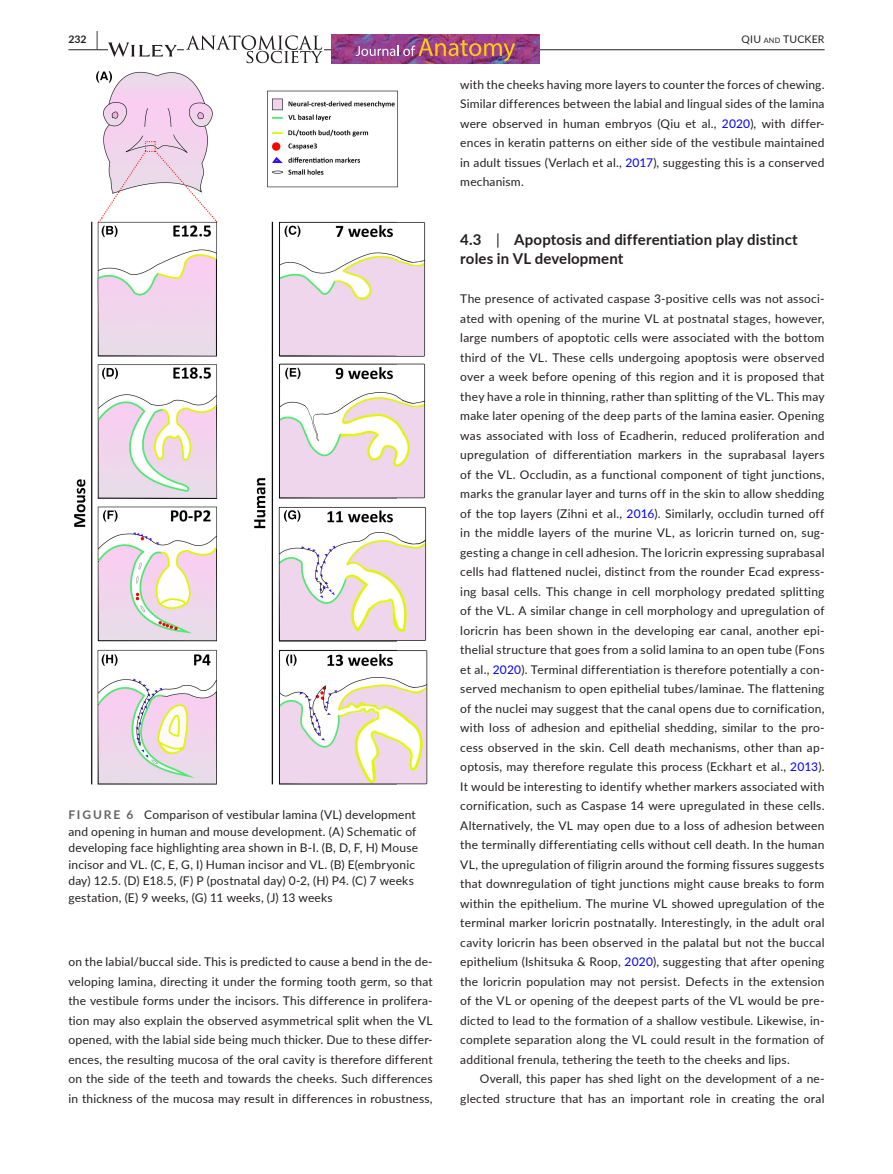
<style>
.page{position:relative;width:893px;height:1174px;background:#fff}
.page>*{position:absolute;margin:0;border:0;box-sizing:border-box;transform-origin:0 0}
.t1{font:700 15px/19.5px "Lato";letter-spacing:.005em;color:#231f20}
.t2{font:12px/19.5px "Lato";letter-spacing:.015em;color:#231f20;text-align:justify}
.t3{font:10.5px "Lato";letter-spacing:.02em;color:#231f20}
.t4{font:700 10.5px "Lato";color:#231f20}
.s1{font-size:19.5px}
.s2{font-size:7.35px}
.s3{font-weight:700;color:#636366}
.s4{color:#00f}
.s5{font-weight:400}
</style>
<div class="page">
<hr style="left:68px;top:49px;width:756px;height:1px;background:#231f20">
<svg style="left:108px;top:42px;width:69px;height:15px"></svg>
<img style="left:185px;top:35px;width:139px;height:29px">
<img style="left:331px;top:34px;width:209px;height:30px">
<img style="left:356px;top:39px;width:159px;height:22px">
<img style="left:74px;top:71px;width:354px;height:714px">
<p class="t4" style="left:68px;top:31px;width:31px">232 <span class="s1">|</span></p>
<p class="t3" style="left:742px;top:31px;width:84px">QIU <span class="s2">and</span> TUCKER</p>
<p class="t2" style="left:68px;top:806px;width:351px;line-height:16.5px;text-align:left"><span class="s3">FIGURE 6</span> Comparison of vestibular lamina (VL) development and opening in human and mouse development. (A) Schematic of developing face highlighting area shown in B-I. (B, D, F, H) Mouse incisor and VL. (C, E, G, I) Human incisor and VL. (B) E(embryonic day) 12.5. (D) E18.5, (F) P (postnatal day) 0-2, (H) P4. (C) 7 weeks gestation, (E) 9 weeks, (G) 11 weeks, (J) 13 weeks</p>
<p class="t2" style="left:68px;top:951px;width:366px">on the labial/buccal side. This is predicted to cause a bend in the de&shy;veloping lamina, directing it under the forming tooth germ, so that the vestibule forms under the incisors. This difference in prolifera&shy;tion may also explain the observed asymmetrical split when the VL opened, with the labial side being much thicker. Due to these differ&shy;ences, the resulting mucosa of the oral cavity is therefore different on the side of the teeth and towards the cheeks. Such differences in thickness of the mucosa may result in differences in robustness,</p>
<p class="t2" style="left:460px;top:74px;width:366px">with the cheeks having more layers to counter the forces of chewing.<br>Similar differences between the labial and lingual sides of the lamina were observed in human embryos (Qiu et al., <span class="s4">2020</span>), with differ&shy;ences in keratin patterns on either side of the vestibule maintained in adult tissues (Verlach et al., <span class="s4">2017</span>), suggesting this is a conserved mechanism.</p>
<p class="t1" style="left:460px;top:229px;width:339px">4.3 <span class="s5">|</span> Apoptosis and differentiation play distinct roles in VL development</p>
<p class="t2" style="left:460px;top:288px;width:366px">The presence of activated caspase 3-positive cells was not associ&shy;ated with opening of the murine VL at postnatal stages, however, large numbers of apoptotic cells were associated with the bottom third of the VL. These cells undergoing apoptosis were observed over a week before opening of this region and it is proposed that they have a role in thinning, rather than splitting of the VL. This may make later opening of the deep parts of the lamina easier. Opening was associated with loss of Ecadherin, reduced proliferation and upregulation of differentiation markers in the suprabasal layers of the VL. Occludin, as a functional component of tight junctions, marks the granular layer and turns off in the skin to allow shedding of the top layers (Zihni et al., <span class="s4">2016</span>). Similarly, occludin turned off in the middle layers of the murine VL, as loricrin turned on, sug&shy;gesting a change in cell adhesion. The loricrin expressing suprabasal cells had flattened nuclei, distinct from the rounder Ecad express&shy;ing basal cells. This change in cell morphology predated splitting of the VL. A similar change in cell morphology and upregulation of loricrin has been shown in the developing ear canal, another epi&shy;thelial structure that goes from a solid lamina to an open tube (Fons et al., <span class="s4">2020</span>). Terminal differentiation is therefore potentially a con&shy;served mechanism to open epithelial tubes/laminae. The flattening of the nuclei may suggest that the canal opens due to cornification, with loss of adhesion and epithelial shedding, similar to the pro&shy;cess observed in the skin. Cell death mechanisms, other than ap&shy;optosis, may therefore regulate this process (Eckhart et al., <span class="s4">2013</span>).<br>It would be interesting to identify whether markers associated with cornification, such as Caspase 14 were upregulated in these cells.<br>Alternatively, the VL may open due to a loss of adhesion between the terminally differentiating cells without cell death. In the human VL, the upregulation of filigrin around the forming fissures suggests that downregulation of tight junctions might cause breaks to form within the epithelium. The murine VL showed upregulation of the terminal marker loricrin postnatally. Interestingly, in the adult oral cavity loricrin has been observed in the palatal but not the buccal epithelium (Ishitsuka &amp; Roop, <span class="s4">2020</span>), suggesting that after opening the loricrin population may not persist. Defects in the extension of the VL or opening of the deepest parts of the VL would be pre&shy;dicted to lead to the formation of a shallow vestibule. Likewise, in&shy;complete separation along the VL could result in the formation of additional frenula, tethering the teeth to the cheeks and lips.</p>
<p class="t2" style="left:460px;top:1068px;width:366px;text-align:right">Overall, this paper has shed light on the development of a ne&shy;glected structure that has an important role in creating the oral</p>
</div>
